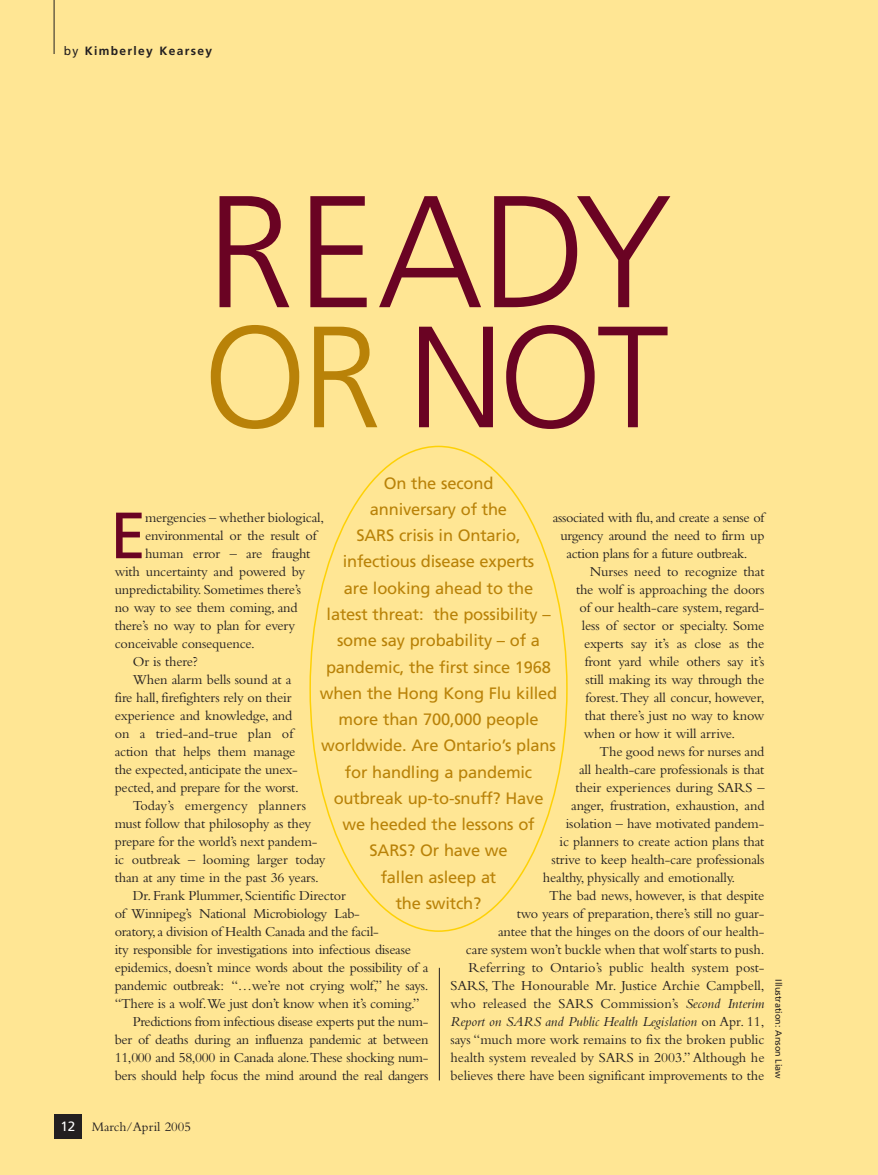
<style>
.page{position:relative;width:878px;height:1175px;background:#fff}
.page>*{position:absolute;margin:0;border:0;box-sizing:border-box;transform-origin:0 0}
.t1{font:300 159px "Frutiger";letter-spacing:-.005em;color:#6a0323}
.t2{font:300 144px "Frutiger";color:#6a0323}
.t3{font:65.25px "Frutiger";color:#6a0323}
.t4{font:16.5px/26.2px "Frutiger";letter-spacing:-.01em;color:#b98208;text-align:center}
.t5{font:14.25px "Bembo";letter-spacing:-.01em;color:#231f20}
.t6{font:italic 14.25px "Bembo";color:#231f20}
.t7{font:14.25px "Bembo";letter-spacing:.01em;color:#231f20}
.t8{font:13.5px "Bembo";color:#231f20}
.t9{font:700 12px "Frutiger";letter-spacing:.11em;color:#231f20}
.t10{font:9px "Frutiger";color:#231f20}
.s1{font-weight:400}
.s2{color:#b98208}
.s3{font-style:italic}
.s4{font-style:normal}
.s5{font-family:"Frutiger";color:#fff}
</style>
<div class="page">
<div style="left:0;top:0;width:878px;height:1174px;background:#ffe694"></div>
<p class="t9" style="left:64px;top:46px;width:150px"><span class="s1">by</span> Kimberley Kearsey</p>
<h1 class="t1" style="left:205px;top:188px;width:468px">READY</h1>
<h2 class="t2" style="left:203px;top:319px;width:467px"><span class="s2">OR</span> NOT</h2>
<p class="t4" style="left:320px;top:471px;width:239px">On the second<br>anniversary of the<br>SARS crisis in Ontario, infectious disease experts<br>are looking ahead to the<br>latest threat: the possibility – some say probability – of a pandemic, the first since 1968 when the Hong Kong Flu killed more than 700,000 people worldwide. Are Ontario’s plans for handling a pandemic outbreak up-to-snuff? Have<br>we heeded the lessons of<br>SARS? Or have we<br>fallen asleep at<br>the switch?</p>
<h3 class="t3" style="left:110px;top:509px;width:38px">E</h3>
<p class="t5" style="left:145px;top:513px;width:180px">mergencies – whether biological,</p>
<p class="t5" style="left:553px;top:513px;width:213px">associated with flu, and create a sense of</p>
<p class="t5" style="left:560px;top:531px;width:206px">urgency around the need to firm up</p>
<p class="t5" style="left:566px;top:549px;width:182px">action plans for a future outbreak.</p>
<p class="t5" style="left:590px;top:567px;width:176px">Nurses need to recognize that</p>
<p class="t5" style="left:576px;top:585px;width:190px">the wolf is approaching the doors</p>
<p class="t5" style="left:579px;top:603px;width:186px">of our health-care system, regard-</p>
<p class="t5" style="left:582px;top:621px;width:184px">less of sector or specialty. Some</p>
<p class="t5" style="left:584px;top:639px;width:182px">experts say it’s as close as the</p>
<p class="t5" style="left:584px;top:657px;width:181px">front yard while others say it’s</p>
<p class="t5" style="left:585px;top:675px;width:180px">still making its way through the</p>
<p class="t5" style="left:585px;top:693px;width:180px">forest.They all concur, however,</p>
<p class="t5" style="left:584px;top:711px;width:181px">that there’s just no way to know</p>
<p class="t5" style="left:584px;top:729px;width:153px">when or how it will arrive.</p>
<p class="t5" style="left:599px;top:747px;width:166px">The good news for nurses and</p>
<p class="t5" style="left:579px;top:765px;width:187px">all health-care professionals is that</p>
<p class="t5" style="left:575px;top:783px;width:190px">their experiences during SARS –</p>
<p class="t5" style="left:571px;top:801px;width:195px">anger, frustration, exhaustion, and</p>
<p class="t5" style="left:565px;top:819px;width:200px">isolation – have motivated pandem-</p>
<p class="t5" style="left:559px;top:837px;width:206px">ic planners to create action plans that</p>
<p class="t5" style="left:551px;top:855px;width:214px">strive to keep health-care professionals</p>
<p class="t5" style="left:543px;top:873px;width:194px">healthy, physically and emotionally.</p>
<p class="t5" style="left:549px;top:891px;width:217px">The bad news, however, is that despite</p>
<p class="t5" style="left:517px;top:909px;width:249px">two years of preparation, there’s still no guar-</p>
<p class="t5" style="left:498px;top:927px;width:268px">antee that the hinges on the doors of our health-</p>
<p class="t5" style="left:466px;top:945px;width:300px">care system won’t buckle when that wolf starts to push.</p>
<p class="t5" style="left:468px;top:963px;width:297px">Referring to Ontario’s public health system post-</p>
<p class="t5" style="left:450px;top:981px;width:315px">SARS, The Honourable Mr. Justice Archie Campbell,</p>
<p class="t5" style="left:450px;top:999px;width:315px">who released the SARS Commission’s <span class="s3">Second Interim</span></p>
<p class="t6" style="left:450px;top:1017px;width:315px">Report on SARS and Public Health Legislation <span class="s4">on Apr. 11,</span></p>
<p class="t5" style="left:450px;top:1035px;width:315px">says “much more work remains to fix the broken public</p>
<p class="t5" style="left:450px;top:1053px;width:316px">health system revealed by SARS in 2003.”Although he</p>
<p class="t5" style="left:450px;top:1071px;width:315px">believes there have been significant improvements to the</p>
<p class="t5" style="left:145px;top:531px;width:173px">environmental or the result of</p>
<p class="t5" style="left:145px;top:549px;width:167px">human error – are fraught</p>
<p class="t5" style="left:115px;top:567px;width:192px">with uncertainty and powered by</p>
<p class="t5" style="left:115px;top:585px;width:188px">unpredictability. Sometimes there’s</p>
<p class="t5" style="left:115px;top:603px;width:184px">no way to see them coming, and</p>
<p class="t5" style="left:115px;top:621px;width:182px">there’s no way to plan for every</p>
<p class="t5" style="left:115px;top:639px;width:142px">conceivable consequence.</p>
<p class="t5" style="left:133px;top:657px;width:67px">Or is there?</p>
<p class="t5" style="left:133px;top:675px;width:160px">When alarm bells sound at a</p>
<p class="t5" style="left:115px;top:693px;width:178px">fire hall, firefighters rely on their</p>
<p class="t5" style="left:115px;top:711px;width:179px">experience and knowledge, and</p>
<p class="t5" style="left:115px;top:729px;width:180px">on a tried-and-true plan of</p>
<p class="t5" style="left:115px;top:747px;width:182px">action that helps them manage</p>
<p class="t5" style="left:115px;top:765px;width:185px">the expected,anticipate the unex-</p>
<p class="t5" style="left:115px;top:783px;width:185px">pected, and prepare for the worst.</p>
<p class="t7" style="left:133px;top:801px;width:175px">Today’s emergency planners</p>
<p class="t5" style="left:115px;top:819px;width:198px">must follow that philosophy as they</p>
<p class="t5" style="left:115px;top:837px;width:204px">prepare for the world’s next pandem-</p>
<p class="t5" style="left:115px;top:855px;width:212px">ic outbreak – looming larger today</p>
<p class="t5" style="left:115px;top:873px;width:206px">than at any time in the past 36 years.</p>
<p class="t5" style="left:133px;top:891px;width:215px">Dr. Frank Plummer, Scientific Director</p>
<p class="t5" style="left:115px;top:909px;width:247px">of Winnipeg’s National Microbiology Lab-</p>
<p class="t5" style="left:115px;top:927px;width:265px">oratory,a division of Health Canada and the facil-</p>
<p class="t5" style="left:115px;top:945px;width:298px">ity responsible for investigations into infectious disease</p>
<p class="t5" style="left:115px;top:963px;width:315px">epidemics, doesn’t mince words about the possibility of a</p>
<p class="t5" style="left:115px;top:981px;width:315px">pandemic outbreak: “…we’re not crying wolf,” he says.</p>
<p class="t5" style="left:115px;top:999px;width:306px">“There is a wolf.We just don’t know when it’s coming.”</p>
<p class="t5" style="left:133px;top:1017px;width:297px">Predictions from infectious disease experts put the num-</p>
<p class="t5" style="left:115px;top:1035px;width:315px">ber of deaths during an influenza pandemic at between</p>
<p class="t5" style="left:115px;top:1053px;width:315px">11,000 and 58,000 in Canada alone.These shocking num-</p>
<p class="t5" style="left:115px;top:1071px;width:315px">bers should help focus the mind around the real dangers</p>
<p class="t10" style="left:782px;top:979px;width:101px;rotate:90deg">Illustration: Anson Liaw</p>
<p class="t8" style="left:60px;top:1121px;width:132px"><span class="s5">12</span> March/April 2005</p>
</div>
